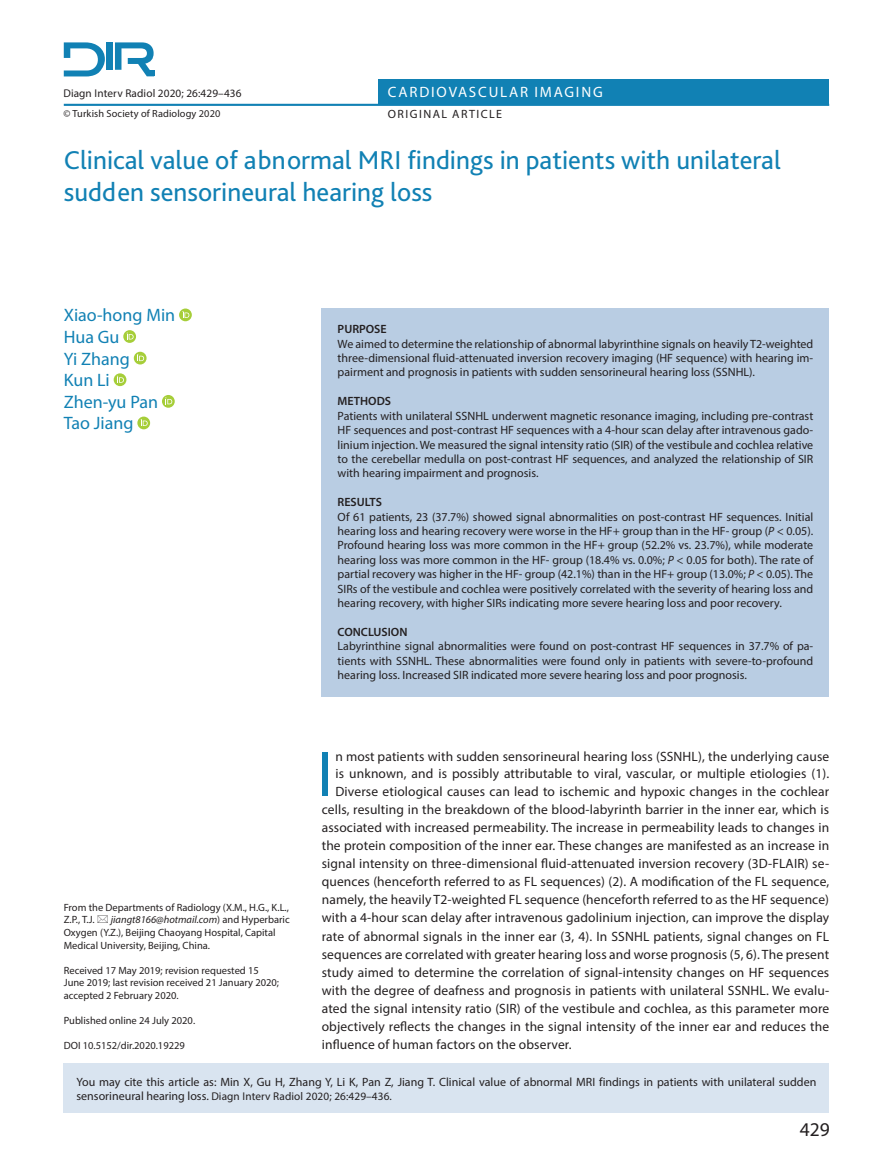
<style>
.page{position:relative;width:893px;height:1170px;background:#fff}
.page>*{position:absolute;margin:0;border:0;box-sizing:border-box;transform-origin:0 0}
.t1{font:64.65px "Myriad Pro";color:#1181b4}
.t2{font:27px/32.4px "Bliss Pro";color:#1181b4}
.t3{font:19.5px "Myriad Pro";color:#231f20}
.t4{font:18px "Myriad Pro";color:#1181b4}
.t5{font:15px "Myriad Pro";letter-spacing:.12em;color:#fff}
.t6{font:13.5px "Myriad Pro";letter-spacing:.01em;color:#231f20}
.t7{font:12px/14.4px "Myriad Pro";color:#231f20;text-align:justify}
.t8{font:600 12px "Myriad Pro";color:#231f20}
.t9{font:12px "Myriad Pro";letter-spacing:.12em;color:#231f20}
.t10{font:11.25px "Myriad Pro";letter-spacing:.01em;color:#231f20}
.t11{font:10.5px/12.6px "Myriad Pro";color:#231f20}
.t12{font:10.35px "Myriad Pro";letter-spacing:.01em;color:#231f20}
.s1{font-style:italic}
.s2{font-size:12px}
</style>
<div class="page">
<svg style="left:179px;top:308px;width:13px;height:13px"></svg>
<svg style="left:182px;top:311px;width:7px;height:7px"></svg>
<svg style="left:123px;top:330px;width:13px;height:13px"></svg>
<svg style="left:127px;top:332px;width:7px;height:7px"></svg>
<svg style="left:134px;top:352px;width:13px;height:12px"></svg>
<svg style="left:137px;top:354px;width:7px;height:7px"></svg>
<div style="left:114px;top:373px;width:12px;height:13px;background:#a6ce39;border-radius:50%"></div>
<svg style="left:117px;top:376px;width:7px;height:7px"></svg>
<svg style="left:162px;top:395px;width:13px;height:12px"></svg>
<svg style="left:165px;top:397px;width:7px;height:7px"></svg>
<svg style="left:137px;top:416px;width:13px;height:13px"></svg>
<svg style="left:141px;top:419px;width:7px;height:7px"></svg>
<div style="left:378px;top:79px;width:451px;height:26px;background:#1181b4"></div>
<hr style="left:64px;top:104px;width:765px;height:2px;background:#1181b4">
<div style="left:147px;top:70px;width:8px;height:6px;background:#1181b4"></div>
<div style="left:106px;top:42px;width:7px;height:28px;background:#1181b4"></div>
<svg style="left:64px;top:42px;width:41px;height:34px"></svg>
<svg style="left:115px;top:42px;width:39px;height:34px"></svg>
<div style="left:64px;top:1063px;width:765px;height:50px;background:#d9e4f0"></div>
<div style="left:322px;top:308px;width:507px;height:388px;background:#b9cde3"></div>
<p class="t10" style="left:63px;top:86px;width:180px">Diagn Interv Radiol 2020; 26:429–436</p>
<p class="t12" style="left:63px;top:107px;width:159px">© Turkish Society of Radiology 2020</p>
<p class="t5" style="left:388px;top:83px;width:216px">CARDIOVASCULAR IMAGING</p>
<p class="t9" style="left:388px;top:107px;width:116px">ORIGINAL ARTICLE</p>
<p class="t2" style="left:64px;top:143px;width:719px">Clinical value of abnormal MRI findings in patients with unilateral sudden sensorineural hearing loss</p>
<p class="t4" style="left:64px;top:304px;width:113px">Xiao-hong Min</p>
<p class="t4" style="left:64px;top:326px;width:57px">Hua Gu</p>
<p class="t4" style="left:64px;top:347px;width:68px">Yi Zhang</p>
<p class="t4" style="left:64px;top:369px;width:48px">Kun Li</p>
<p class="t4" style="left:64px;top:390px;width:96px">Zhen-yu Pan</p>
<p class="t4" style="left:64px;top:412px;width:71px">Tao Jiang</p>
<p class="t11" style="left:64px;top:900px;width:227px">From the Departments of Radiology (X.M., H.G., K.L.,<br>Z.P., T.J.</p>
<p class="t11" style="left:64px;top:913px;width:227px;text-indent:47px"><span class="s1">jiangt8166@hotmail.com</span>) and Hyperbaric<br>Oxygen (Y.Z.), Beijing Chaoyang Hospital, Capital<br>Medical University, Beijing, China.</p>
<p class="t11" style="left:64px;top:963px;width:217px">Received 17 May 2019; revision requested 15<br>June 2019; last revision received 21 January 2020; accepted 2 February 2020.</p>
<p class="t11" style="left:64px;top:1014px;width:133px">Published online 24 July 2020.</p>
<p class="t11" style="left:64px;top:1039px;width:123px">DOI 10.5152/dir.2020.19229</p>
<p class="t8" style="left:338px;top:321px;width:51px">PURPOSE</p>
<p class="t7" style="left:338px;top:336px;width:477px">We aimed to determine the relationship of abnormal labyrinthine signals on heavily T2-weighted three-dimensional fluid-attenuated inversion recovery imaging (HF sequence) with hearing im&shy;pairment and prognosis in patients with sudden sensorineural hearing loss (SSNHL).</p>
<p class="t8" style="left:338px;top:393px;width:55px">METHODS</p>
<p class="t7" style="left:338px;top:408px;width:477px">Patients with unilateral SSNHL underwent magnetic resonance imaging, including pre-contrast HF sequences and post-contrast HF sequences with a 4-hour scan delay after intravenous gado&shy;linium injection. We measured the signal intensity ratio (SIR) of the vestibule and cochlea relative to the cerebellar medulla on post-contrast HF sequences, and analyzed the relationship of SIR with hearing impairment and prognosis.</p>
<p class="t8" style="left:338px;top:494px;width:46px">RESULTS</p>
<p class="t7" style="left:338px;top:509px;width:477px">Of 61 patients, 23 (37.7%) showed signal abnormalities on post-contrast HF sequences. Initial hearing loss and hearing recovery were worse in the HF+ group than in the HF- group (<span class="s1">P</span> &lt; 0.05).<br>Profound hearing loss was more common in the HF+ group (52.2% vs. 23.7%), while moderate hearing loss was more common in the HF- group (18.4% vs. 0.0%; <span class="s1">P</span> &lt; 0.05 for both). The rate of partial recovery was higher in the HF- group (42.1%) than in the HF+ group (13.0%; <span class="s1">P</span> &lt; 0.05). The SIRs of the vestibule and cochlea were positively correlated with the severity of hearing loss and hearing recovery, with higher SIRs indicating more severe hearing loss and poor recovery.</p>
<p class="t8" style="left:338px;top:624px;width:71px">CONCLUSION</p>
<p class="t7" style="left:338px;top:638px;width:477px">Labyrinthine signal abnormalities were found on post-contrast HF sequences in 37.7% of pa&shy;tients with SSNHL. These abnormalities were found only in patients with severe-to-profound hearing loss. Increased SIR indicated more severe hearing loss and poor prognosis.</p>
<p class="t1" style="left:317px;top:734px;width:17px">I</p>
<p class="t6" style="left:336px;top:748px;width:495px">n most patients with sudden sensorineural hearing loss (SSNHL), the underlying cause</p>
<p class="t6" style="left:336px;top:765px;width:495px">is unknown, and is possibly attributable to viral, vascular, or multiple etiologies (1).</p>
<p class="t6" style="left:336px;top:782px;width:495px">Diverse etiological causes can lead to ischemic and hypoxic changes in the cochlear</p>
<p class="t6" style="left:322px;top:800px;width:509px">cells, resulting in the breakdown of the blood-labyrinth barrier in the inner ear, which is</p>
<p class="t6" style="left:322px;top:818px;width:509px">associated with increased permeability. The increase in permeability leads to changes in</p>
<p class="t6" style="left:322px;top:837px;width:509px">the protein composition of the inner ear. These changes are manifested as an increase in</p>
<p class="t6" style="left:322px;top:855px;width:509px">signal intensity on three-dimensional fluid-attenuated inversion recovery (3D-FLAIR) se-</p>
<p class="t6" style="left:322px;top:873px;width:509px">quences (henceforth referred to as FL sequences) (2). A modification of the FL sequence,</p>
<p class="t6" style="left:322px;top:891px;width:509px">namely, the heavily T2-weighted FL sequence (henceforth referred to as the HF sequence)</p>
<p class="t6" style="left:322px;top:909px;width:509px">with a 4-hour scan delay after intravenous gadolinium injection, can improve the display</p>
<p class="t6" style="left:322px;top:927px;width:509px">rate of abnormal signals in the inner ear (3, 4). In SSNHL patients, signal changes on FL</p>
<p class="t6" style="left:322px;top:945px;width:509px">sequences are correlated with greater hearing loss and worse prognosis (5, 6). The present</p>
<p class="t6" style="left:322px;top:963px;width:509px">study aimed to determine the correlation of signal-intensity changes on HF sequences</p>
<p class="t6" style="left:322px;top:982px;width:509px">with the degree of deafness and prognosis in patients with unilateral SSNHL. We evalu-</p>
<p class="t6" style="left:322px;top:1000px;width:509px">ated the signal intensity ratio (SIR) of the vestibule and cochlea, as this parameter more</p>
<p class="t6" style="left:322px;top:1018px;width:509px">objectively reflects the changes in the signal intensity of the inner ear and reduces the</p>
<p class="t6" style="left:322px;top:1036px;width:251px">influence of human factors on the observer.</p>
<p class="t7" style="left:77px;top:1074px;width:741px">You may cite this article as: Min X, Gu H, Zhang Y, Li K, Pan Z, Jiang T. Clinical value of abnormal MRI findings in patients with unilateral sudden</p>
<p class="t10" style="left:77px;top:1089px;width:317px"><span class="s2">sensorineural hearing loss.</span> Diagn Interv Radiol 2020; 26:429–436.</p>
<p class="t3" style="left:800px;top:1116px;width:32px">429</p>
</div>
